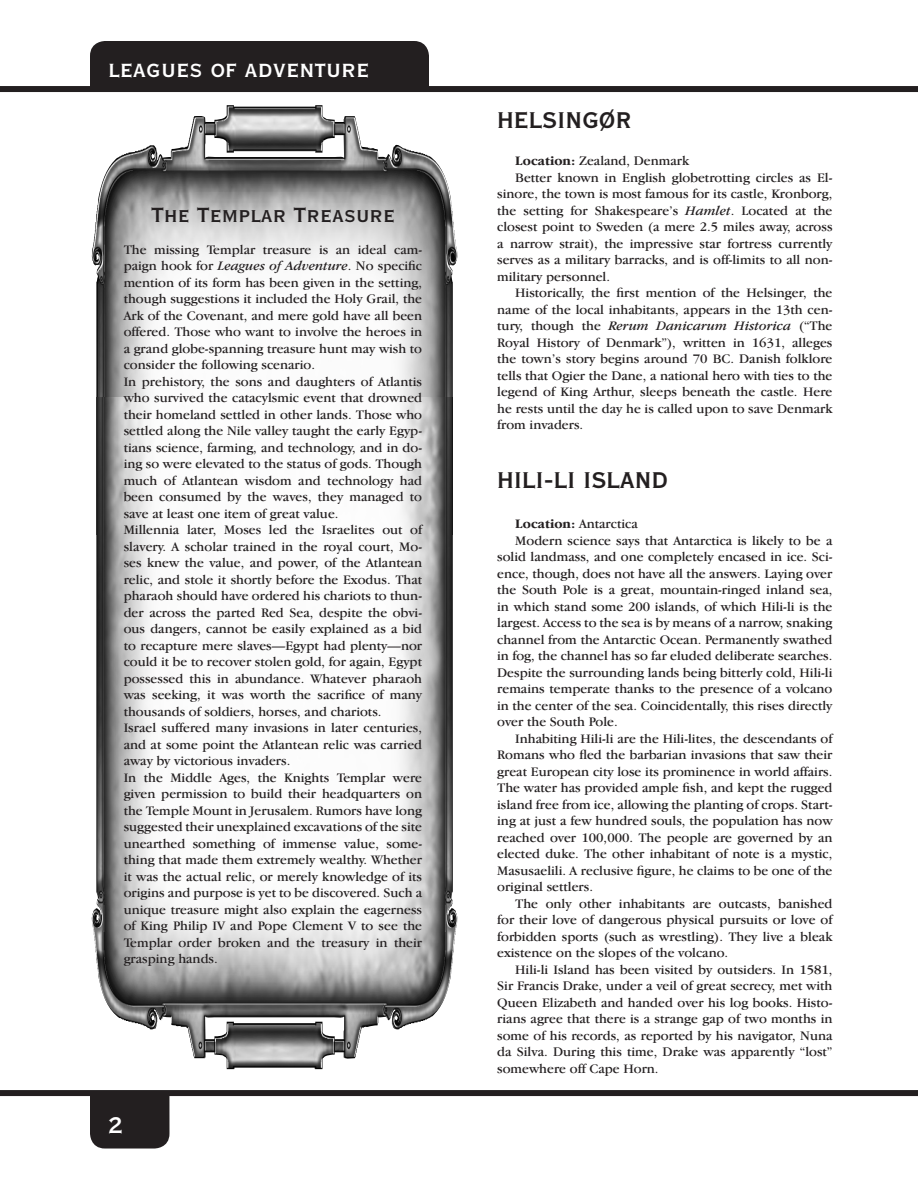
<style>
.page{position:relative;width:918px;height:1188px;background:#fff}
.page>*{position:absolute;margin:0;border:0;box-sizing:border-box;transform-origin:0 0}
.BHEAD{font:30px "Copperplate Thirty BC";color:#231f20}
.RUNNING_HEAD_LEFT{font:30px "Copperplate Thirty BC";color:#fff}
.BOXOUT_BHEAD{font:27px "Copperplate Thirty BC";color:#231f20}
.PARAGRAPH{font:13.5px/16.5px "Garamond IT Cby BT";color:#231f20;text-align:justify}
.BOXOUT{font:13.5px/16.5px "Garamond IT Cby BT";color:#231f20;text-align:justify}
.s1{font-style:italic}
.s2{font-weight:700}
</style>
<div class="page">
<div style="left:0;top:86px;width:918px;height:6px;background:#231f20"></div>
<div style="left:90px;top:41px;width:339px;height:42px;background:#231f20"></div>
<div style="left:0;top:1090px;width:918px;height:6px;background:#231f20"></div>
<img style="left:90px;top:83px;width:368px;height:314px">
<img style="left:75px;top:397px;width:398px;height:700px">
<div style="left:90px;top:1092px;width:80px;height:57px;background:#231f20"></div>
<p class="RUNNING_HEAD_LEFT" style="left:108px;top:54px;width:263px">leagues of adventure</p>
<p class="BOXOUT_BHEAD" style="left:151px;top:202px;width:246px">The Templar Treasure</p>
<p class="BOXOUT" style="left:124px;top:241px;width:300px">The missing Templar treasure is an ideal cam&shy;paign hook for <span class="s1">Leagues of Adventure</span>. No specific mention of its form has been given in the setting, though suggestions it included the Holy Grail, the Ark of the Covenant, and mere gold have all been offered. Those who want to involve the heroes in a grand globe-spanning treasure hunt may wish to consider the following scenario.</p>
<p class="BOXOUT" style="left:124px;top:373px;width:300px">In prehistory, the sons and daughters of Atlantis who survived the catacylsmic event that drowned their homeland settled in other lands. Those who settled along the Nile valley taught the early Egyp&shy;tians science, farming, and technology, and in do&shy;ing so were elevated to the status of gods. Though much of Atlantean wisdom and technology had been consumed by the waves, they managed to save at least one item of great value.</p>
<p class="BOXOUT" style="left:124px;top:522px;width:300px">Millennia later, Moses led the Israelites out of slavery. A scholar trained in the royal court, Mo&shy;ses knew the value, and power, of the Atlantean relic, and stole it shortly before the Exodus. That pharaoh should have ordered his chariots to thun&shy;der across the parted Red Sea, despite the obvi&shy;ous dangers, cannot be easily explained as a bid to recapture mere slaves—Egypt had plenty—nor could it be to recover stolen gold, for again, Egypt possessed this in abundance. Whatever pharaoh was seeking, it was worth the sacrifice of many thousands of soldiers, horses, and chariots.</p>
<p class="BOXOUT" style="left:124px;top:720px;width:300px">Israel suffered many invasions in later centuries, and at some point the Atlantean relic was carried away by victorious invaders.</p>
<p class="BOXOUT" style="left:124px;top:769px;width:300px">In the Middle Ages, the Knights Templar were given permission to build their headquarters on the Temple Mount in Jerusalem. Rumors have long suggested their unexplained excavations of the site unearthed something of immense value, some&shy;thing that made them extremely wealthy. Whether it was the actual relic, or merely knowledge of its origins and purpose is yet to be discovered. Such a unique treasure might also explain the eagerness of King Philip IV and Pope Clement V to see the Templar order broken and the treasury in their grasping hands.</p>
<p class="BHEAD" style="left:497px;top:105px;width:137px">Helsingør</p>
<p class="PARAGRAPH" style="left:515px;top:152px;width:176px"><span class="s2">Location:</span> Zealand, Denmark</p>
<p class="PARAGRAPH" style="left:497px;top:169px;width:337px;text-indent:18px">Better known in English globetrotting circles as El&shy;sinore, the town is most famous for its castle, Kronborg, the setting for Shakespeare’s <span class="s1">Hamlet</span>. Located at the closest point to Sweden (a mere 2.5 miles away, across a narrow strait), the impressive star fortress currently serves as a military barracks, and is off-limits to all non&shy;military personnel.</p>
<p class="PARAGRAPH" style="left:497px;top:284px;width:337px;text-indent:18px">Historically, the first mention of the Helsinger, the name of the local inhabitants, appears in the 13th cen&shy;tury, though the <span class="s1">Rerum Danicarum Historica</span> (“The Royal History of Denmark”), written in 1631, alleges the town’s story begins around 70 BC. Danish folklore tells that Ogier the Dane, a national hero with ties to the legend of King Arthur, sleeps beneath the castle. Here he rests until the day he is called upon to save Denmark from invaders.</p>
<p class="BHEAD" style="left:497px;top:465px;width:172px">Hili-li Island</p>
<p class="PARAGRAPH" style="left:515px;top:515px;width:124px"><span class="s2">Location:</span> Antarctica</p>
<p class="PARAGRAPH" style="left:497px;top:532px;width:337px;text-indent:18px">Modern science says that Antarctica is likely to be a solid landmass, and one completely encased in ice. Sci&shy;ence, though, does not have all the answers. Laying over the South Pole is a great, mountain-ringed inland sea, in which stand some 200 islands, of which Hili-li is the largest. Access to the sea is by means of a narrow, snaking channel from the Antarctic Ocean. Permanently swathed in fog, the channel has so far eluded deliberate searches.<br>Despite the surrounding lands being bitterly cold, Hili-li remains temperate thanks to the presence of a volcano in the center of the sea. Coincidentally, this rises directly over the South Pole.</p>
<p class="PARAGRAPH" style="left:497px;top:730px;width:337px;text-indent:18px">Inhabiting Hili-li are the Hili-lites, the descendants of Romans who fled the barbarian invasions that saw their great European city lose its prominence in world affairs.<br>The water has provided ample fish, and kept the rugged island free from ice, allowing the planting of crops. Start&shy;ing at just a few hundred souls, the population has now reached over 100,000. The people are governed by an elected duke. The other inhabitant of note is a mystic, Masusaelili. A reclusive figure, he claims to be one of the original settlers.</p>
<p class="PARAGRAPH" style="left:497px;top:895px;width:337px;text-indent:18px">The only other inhabitants are outcasts, banished for their love of dangerous physical pursuits or love of forbidden sports (such as wrestling). They live a bleak existence on the slopes of the volcano.</p>
<p class="PARAGRAPH" style="left:497px;top:961px;width:337px;text-indent:18px">Hili-li Island has been visited by outsiders. In 1581, Sir Francis Drake, under a veil of great secrecy, met with Queen Elizabeth and handed over his log books. Histo&shy;rians agree that there is a strange gap of two months in some of his records, as reported by his navigator, Nuna da Silva. During this time, Drake was apparently “lost” somewhere off Cape Horn.</p>
</div>
